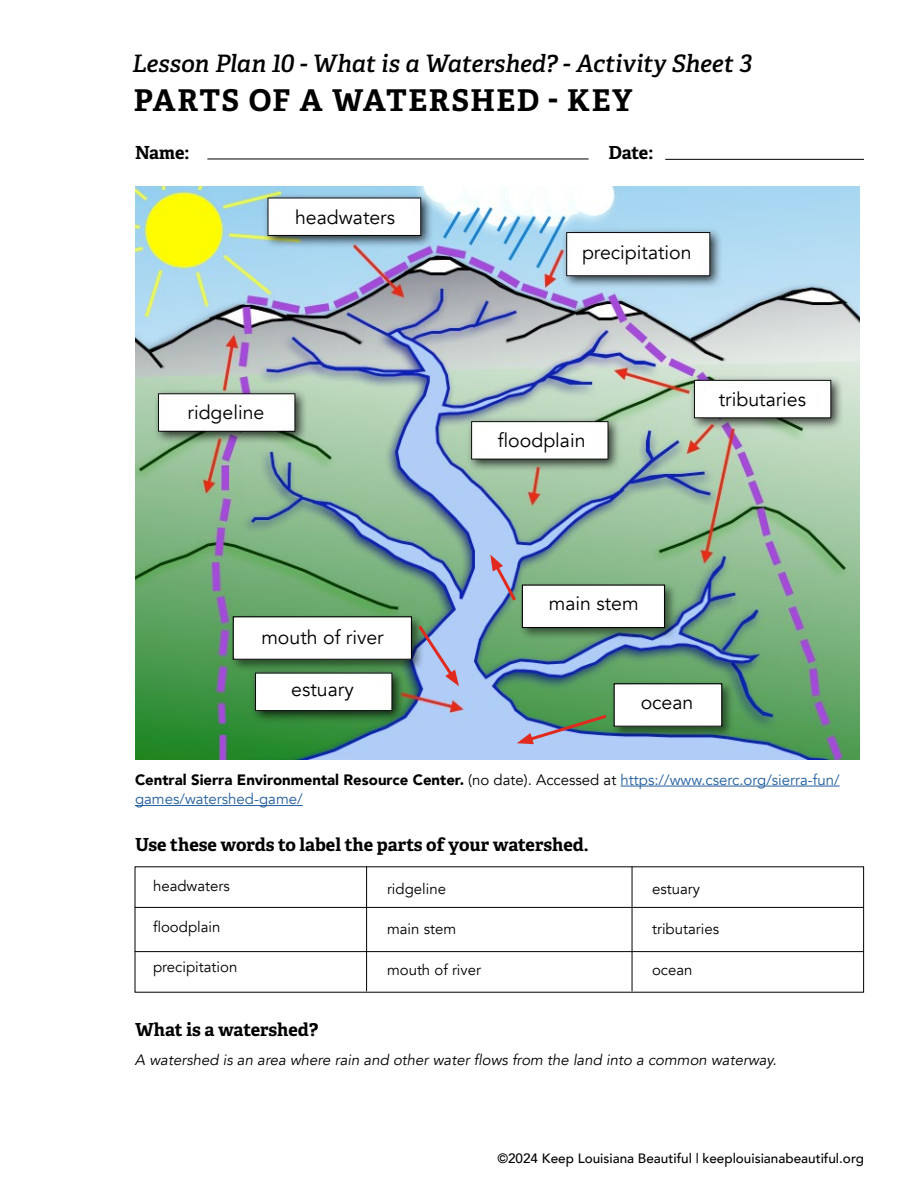
<style>
.page{position:relative;width:918px;height:1188px;background:#fff}
.page>*{position:absolute;margin:0;border:0;box-sizing:border-box;transform-origin:0 0}
.t1{font:700 30px "Adelle";letter-spacing:.05em;color:#000}
.t2{font:italic 600 24px "Adelle";color:#000}
.t3{font:19.5px "Avenir";color:#000}
.t4{font:700 18px "Adelle";letter-spacing:-.005em;color:#000}
.t5{font:15px/19.5px "Avenir";color:#215e9e}
.t6{font:15px "Avenir";color:#000}
.t7{font:italic 15px "Avenir";color:#000}
.t8{font:500 13.5px "Avenir";color:#000}
.s1{font-weight:900;color:#000}
.s2{color:#000}
</style>
<div class="page">
<hr style="left:207px;top:159px;width:382px;height:1px;background:#000">
<hr style="left:665px;top:159px;width:199px;height:1px;background:#000">
<img style="left:135px;top:186px;width:725px;height:574px">
<div style="left:230px;top:613px;width:194px;height:59px;background:#000;opacity:.5"></div>
<div style="left:233px;top:617px;width:178px;height:42px;background:#fff"></div>
<div style="left:233px;top:616px;width:179px;height:44px;border:1px solid #000"></div>
<div style="left:519px;top:582px;width:158px;height:58px;background:#000;opacity:.5"></div>
<div style="left:522px;top:585px;width:143px;height:43px;background:#fff"></div>
<div style="left:522px;top:585px;width:143px;height:43px;border:1px solid #000"></div>
<div style="left:611px;top:680px;width:124px;height:59px;background:#000;opacity:.5"></div>
<div style="left:614px;top:684px;width:108px;height:42px;background:#fff"></div>
<div style="left:614px;top:683px;width:108px;height:44px;border:1px solid #000"></div>
<svg style="left:517px;top:713px;width:93px;height:31px;background:#81979b"></svg>
<svg style="left:415px;top:622px;width:44px;height:64px;background:#a0abcc"></svg>
<svg style="left:490px;top:555px;width:29px;height:49px"></svg>
<div style="left:170px;top:400px;width:109px;height:29px;background:#fff"></div>
<div style="left:268px;top:679px;width:109px;height:29px;background:#fff"></div>
<div style="left:480px;top:429px;width:109px;height:25px;background:#fff"></div>
<div style="left:707px;top:388px;width:109px;height:24px;background:#fff"></div>
<div style="left:573px;top:241px;width:128px;height:30px;background:#fff"></div>
<div style="left:279px;top:201px;width:127px;height:30px;background:#fff"></div>
<hr style="left:621px;top:786px;width:219px;height:1px;background:#215e9e">
<hr style="left:135px;top:805px;width:168px;height:1px;background:#215e9e">
<hr style="left:135px;top:907px;width:729px;height:1px;background:#000">
<hr style="left:135px;top:951px;width:729px;height:1px;background:#000">
<hr style="left:366px;top:867px;width:1px;height:124px;background:#000">
<hr style="left:632px;top:867px;width:1px;height:124px;background:#000">
<h2 class="t2" style="left:132px;top:49px;width:622px">Lesson Plan 10 - What is a Watershed? - Activity Sheet 3</h2>
<h1 class="t1" style="left:134px;top:82px;width:500px">PARTS OF A WATERSHED - KEY</h1>
<p class="t4" style="left:135px;top:141px;width:56px">Name:</p>
<p class="t4" style="left:608px;top:141px;width:46px">Date:</p>
<h3 class="t3" style="left:295px;top:205px;width:102px">headwaters</h3>
<h3 class="t3" style="left:188px;top:401px;width:78px">ridgeline</h3>
<h3 class="t3" style="left:261px;top:625px;width:124px">mouth of river</h3>
<h3 class="t3" style="left:291px;top:678px;width:64px">estuary</h3>
<h3 class="t3" style="left:582px;top:241px;width:111px">precipitation</h3>
<h3 class="t3" style="left:498px;top:429px;width:89px">floodplain</h3>
<h3 class="t3" style="left:719px;top:387px;width:89px">tributaries</h3>
<h3 class="t3" style="left:549px;top:592px;width:91px">main stem</h3>
<h3 class="t3" style="left:641px;top:691px;width:54px">ocean</h3>
<p class="t5" style="left:135px;top:770px;width:706px"><span class="s1">Central Sierra Environmental Resource Center.</span> <span class="s2">(no date). Accessed at</span> https://www.cserc.org/sierra-fun/ games/watershed-game/</p>
<p class="t4" style="left:135px;top:834px;width:455px">Use these words to label the parts of your watershed.</p>
<p class="t6" style="left:153px;top:877px;width:78px">headwaters</p>
<p class="t6" style="left:153px;top:918px;width:69px">floodplain</p>
<p class="t6" style="left:153px;top:958px;width:86px">precipitation</p>
<p class="t4" style="left:135px;top:1018px;width:185px">What is a watershed?</p>
<p class="t6" style="left:387px;top:879px;width:61px">ridgeline</p>
<p class="t6" style="left:387px;top:920px;width:71px">main stem</p>
<p class="t6" style="left:387px;top:960px;width:96px">mouth of river</p>
<p class="t6" style="left:652px;top:879px;width:50px">estuary</p>
<p class="t6" style="left:652px;top:920px;width:69px">tributaries</p>
<p class="t6" style="left:652px;top:960px;width:42px">ocean</p>
<p class="t7" style="left:135px;top:1051px;width:643px">A watershed is an area where rain and other water flows from the land into a common waterway.</p>
<p class="t8" style="left:497px;top:1146px;width:368px">©2024 Keep Louisiana Beautiful | keeplouisianabeautiful.org</p>
</div>
